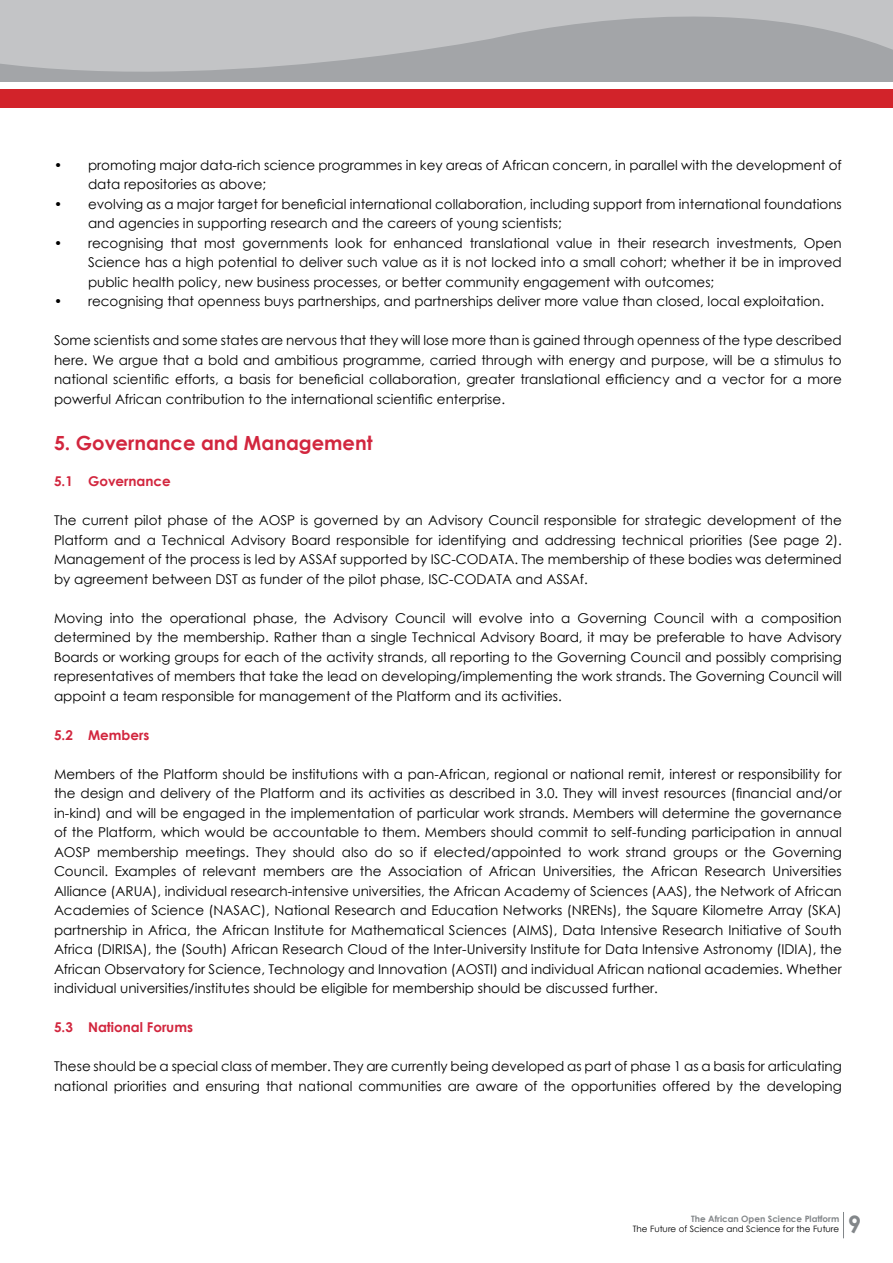
<style>
.page{position:relative;width:893px;height:1263px;background:#fff}
.page>*{position:absolute;margin:0;border:0;box-sizing:border-box;transform-origin:0 0}
.t1{font:700 24px "Century Gothic";color:#828689}
.t2{font:700 19.5px "Century Gothic";color:#d2263e}
.t3{font:13.5px/19.5px "Century Gothic";color:#000;text-align:justify}
.t4{font:700 13.5px "Century Gothic";color:#d2263e}
.t5{font:8.85px "Century Gothic";color:#000}
.t6{font:700 8.85px "Century Gothic";color:#828689}
</style>
<div class="page">
<svg style="left:843px;top:1212px;width:1px;height:26px"></svg>
<div style="left:0;top:0;width:893px;height:82px;background:#a3a5a8"></div>
<div style="left:0;top:89px;width:893px;height:19px;background:#d2232a"></div>
<svg style="left:0;top:0;width:893px;height:72px;fill:#c3c4c6"></svg>
<p class="t3" style="left:88px;top:155px;width:755px;text-indent:-34px">• promoting major data-rich science programmes in key areas of African concern, in parallel with the development of data repositories as above;</p>
<p class="t3" style="left:88px;top:194px;width:755px;text-indent:-34px">• evolving as a major target for beneficial international collaboration, including support from international foundations and agencies in supporting research and the careers of young scientists;</p>
<p class="t3" style="left:88px;top:233px;width:755px;text-indent:-34px">• recognising that most governments look for enhanced translational value in their research investments, Open Science has a high potential to deliver such value as it is not locked into a small cohort; whether it be in improved public health policy, new business processes, or better community engagement with outcomes;</p>
<p class="t3" style="left:54px;top:291px;width:772px">• recognising that openness buys partnerships, and partnerships deliver more value than closed, local exploitation.</p>
<p class="t3" style="left:54px;top:330px;width:789px">Some scientists and some states are nervous that they will lose more than is gained through openness of the type described here. We argue that a bold and ambitious programme, carried through with energy and purpose, will be a stimulus to national scientific efforts, a basis for beneficial collaboration, greater translational efficiency and a vector for a more powerful African contribution to the international scientific enterprise.</p>
<h2 class="t2" style="left:54px;top:428px;width:320px">5. Governance and Management</h2>
<p class="t4" style="left:54px;top:471px;width:118px">5.1 Governance</p>
<p class="t3" style="left:54px;top:510px;width:789px">The current pilot phase of the AOSP is governed by an Advisory Council responsible for strategic development of the Platform and a Technical Advisory Board responsible for identifying and addressing technical priorities (See page 2).<br>Management of the process is led by ASSAf supported by ISC-CODATA. The membership of these bodies was determined by agreement between DST as funder of the pilot phase, ISC-CODATA and ASSAf.</p>
<p class="t3" style="left:54px;top:608px;width:789px">Moving into the operational phase, the Advisory Council will evolve into a Governing Council with a composition determined by the membership. Rather than a single Technical Advisory Board, it may be preferable to have Advisory Boards or working groups for each of the activity strands, all reporting to the Governing Council and possibly comprising representatives of members that take the lead on developing/implementing the work strands. The Governing Council will appoint a team responsible for management of the Platform and its activities.</p>
<p class="t4" style="left:54px;top:724px;width:97px">5.2 Members</p>
<p class="t3" style="left:54px;top:764px;width:789px">Members of the Platform should be institutions with a pan-African, regional or national remit, interest or responsibility for the design and delivery of the Platform and its activities as described in 3.0. They will invest resources (financial and/or in-kind) and will be engaged in the implementation of particular work strands. Members will determine the governance of the Platform, which would be accountable to them. Members should commit to self-funding participation in annual AOSP membership meetings. They should also do so if elected/appointed to work strand groups or the Governing Council. Examples of relevant members are the Association of African Universities, the African Research Universities Alliance (ARUA), individual research-intensive universities, the African Academy of Sciences (AAS), the Network of African Academies of Science (NASAC), National Research and Education Networks (NRENs), the Square Kilometre Array (SKA) partnership in Africa, the African Institute for Mathematical Sciences (AIMS), Data Intensive Research Initiative of South Africa (DIRISA), the (South) African Research Cloud of the Inter-University Institute for Data Intensive Astronomy (IDIA), the African Observatory for Science, Technology and Innovation (AOSTI) and individual African national academies. Whether individual universities/institutes should be eligible for membership should be discussed further.</p>
<p class="t4" style="left:54px;top:1017px;width:141px">5.3 National Forums</p>
<p class="t3" style="left:54px;top:1056px;width:789px">These should be a special class of member. They are currently being developed as part of phase 1 as a basis for articulating national priorities and ensuring that national communities are aware of the opportunities offered by the developing</p>
<p class="t6" style="left:691px;top:1211px;width:150px">The African Open Science Platform</p>
<p class="t5" style="left:633px;top:1223px;width:208px">The Future of Science and Science for the Future</p>
<h1 class="t1" style="left:848px;top:1206px;width:15px">9</h1>
</div>
